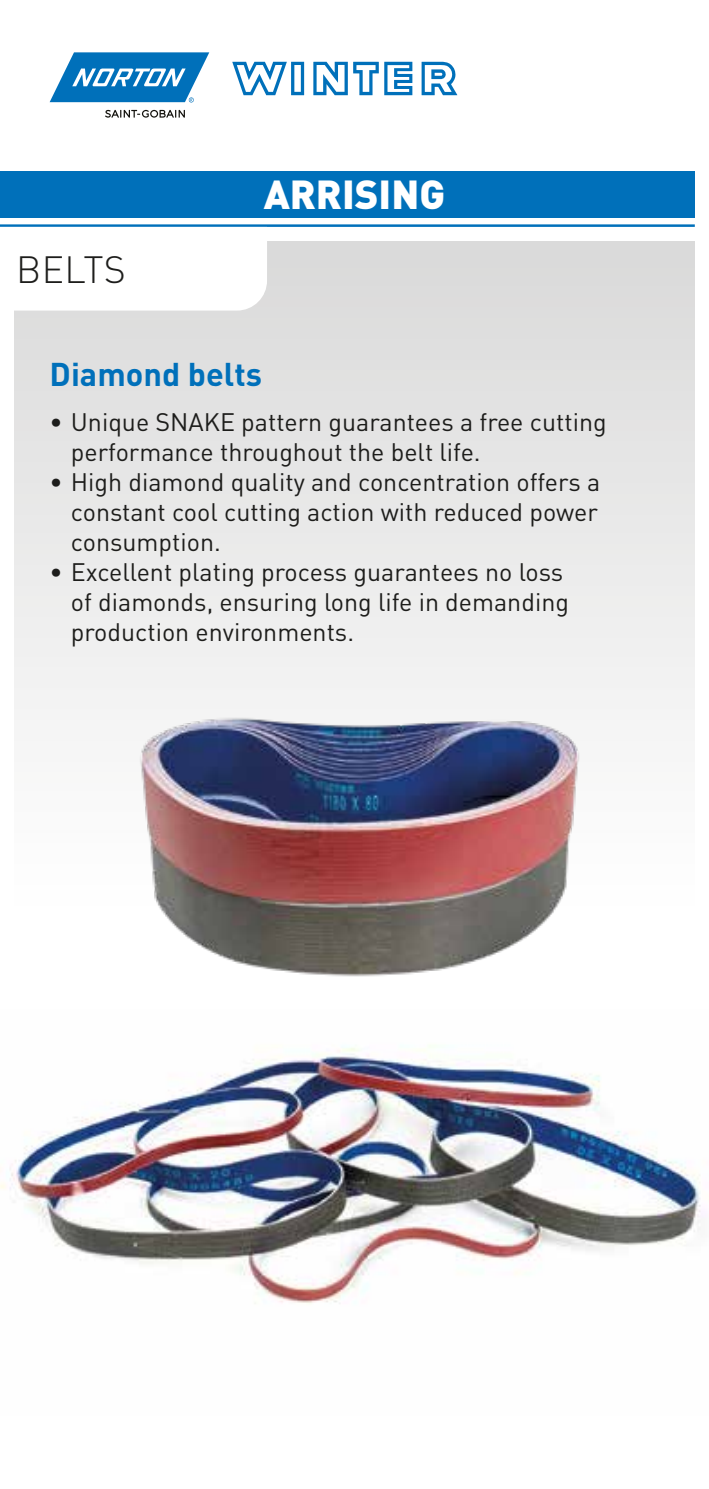
<style>
.page{position:relative;width:709px;height:1489px;background:#fff}
.page>*{position:absolute;margin:0;border:0;box-sizing:border-box;transform-origin:0 0}
.t1{font:900 40px "DIN Pro";color:#fff}
.t2{font:300 37.5px "DIN Pro";letter-spacing:.01em;color:#1d1d1b}
.t3{font:700 32.5px "DIN Pro";color:#0070ba}
.t4{font:25px/30px "DIN Pro";color:#1d1d1b}
</style>
<div class="page">
<div style="left:0;top:171px;width:694px;height:46px;background:#0070ba"></div>
<hr style="left:0;top:224px;width:694px;height:3px;background:#0070ba">
<div style="left:14px;top:241px;width:680px;height:670px;background:linear-gradient(to bottom,#d9d9d9,#fff)"></div>
<svg style="left:50px;top:52px;width:159px;height:50px"></svg>
<svg style="left:105px;top:110px;width:80px;height:8px"></svg>
<svg style="left:313px;top:62px;width:99px;height:33px"></svg>
<svg style="left:232px;top:62px;width:72px;height:33px"></svg>
<svg style="left:421px;top:62px;width:36px;height:33px"></svg>
<img style="left:60px;top:640px;width:599px;height:337px">
<svg style="left:14px;top:241px;width:253px;height:69px"></svg>
<img style="left:0;top:1045px;width:703px;height:259px">
<h2 class="t2" style="left:16px;top:244px;width:111px">BELTS</h2>
<h1 class="t1" style="left:264px;top:168px;width:183px">ARRISING</h1>
<h3 class="t3" style="left:50px;top:352px;width:214px">Diamond belts</h3>
<p class="t4" style="left:71px;top:405px;width:537px;text-indent:-21px">• Unique SNAKE pattern guarantees a free cutting performance throughout the belt life.</p>
<p class="t4" style="left:71px;top:465px;width:531px;text-align:justify;text-indent:-21px">• High diamond quality and concentration offers a constant cool cutting action with reduced power consumption.</p>
<p class="t4" style="left:71px;top:555px;width:499px;text-indent:-21px">• Excellent plating process guarantees no loss of diamonds, ensuring long life in demanding production environments.</p>
</div>
